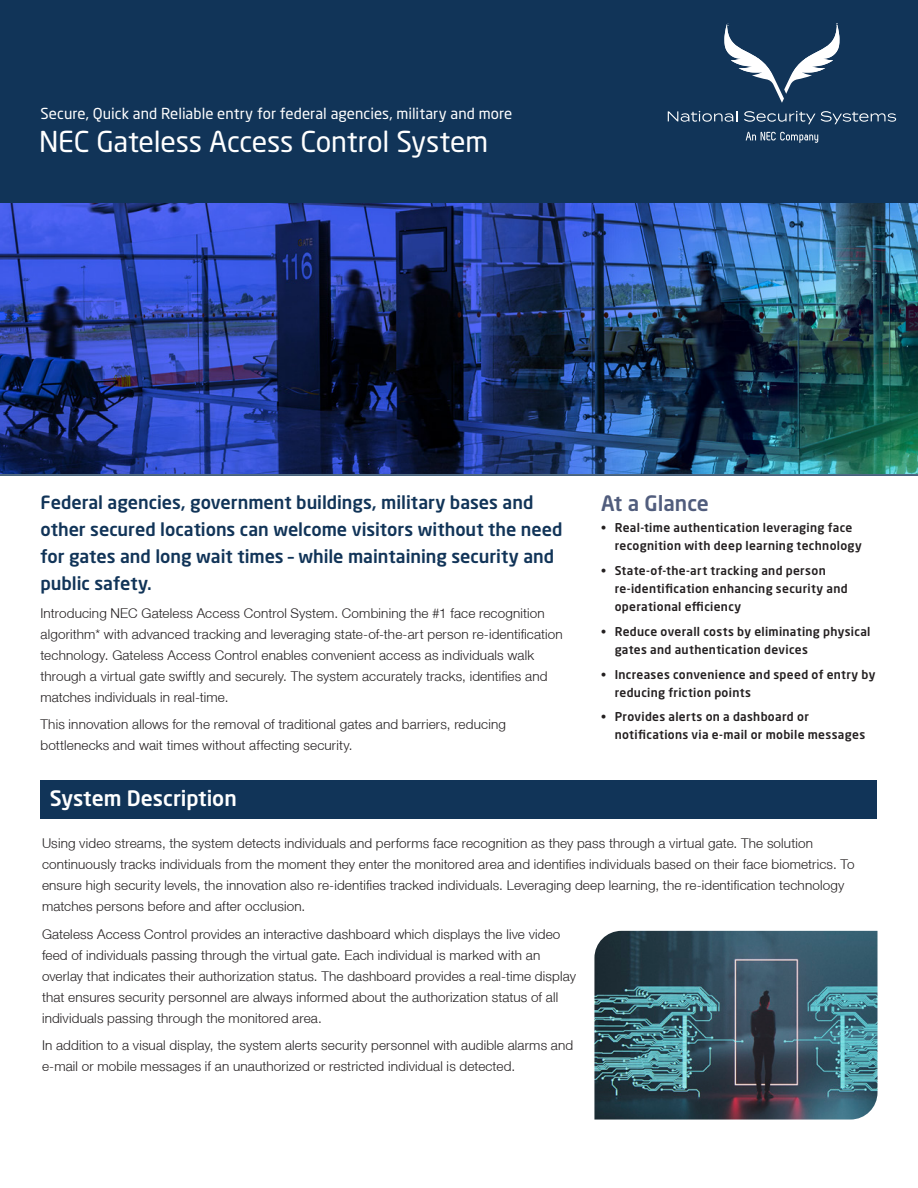
<style>
.page{position:relative;width:918px;height:1188px;background:#fff}
.page>*{position:absolute;margin:0;border:0;box-sizing:border-box;transform-origin:0 0}
.Paragraph_Style_1{font:28.5px "Neo Sans Std";letter-spacing:-.01em;color:#fff}
.Paragraph_Style_1-2{font:500 21px "Neo Sans Pro";color:#fff}
.Paragraph_Style_1-3{font:500 21px "Neo Sans Pro";color:#515d7d}
.Justified{font:500 18px/27px "Neo Sans Pro";color:#113458}
.Paragraph_Style_1-4{font:15px "Neo Sans Std";letter-spacing:.005em;color:#fff}
.Justified-2{font:300 13.5px/21px "Helvetica Neue LT";letter-spacing:.01em;color:#231f20}
.t1{font:500 12px/18px "Neo Sans Pro";letter-spacing:.025em;color:#231f20}
</style>
<div class="page">
<div style="left:0;top:0;width:918px;height:203px;background:#113458"></div>
<hr style="left:0;top:474px;width:918px;height:2px;background:#113458">
<div style="left:40px;top:781px;width:838px;height:38px;background:#113458"></div>
<svg style="left:724px;top:24px;width:116px;height:79px"></svg>
<svg style="left:746px;top:132px;width:72px;height:11px"></svg>
<svg style="left:668px;top:111px;width:69px;height:11px"></svg>
<svg style="left:744px;top:111px;width:71px;height:13px"></svg>
<svg style="left:821px;top:111px;width:75px;height:13px"></svg>
<img style="left:0;top:203px;width:918px;height:271px">
<img style="left:594px;top:931px;width:284px;height:189px">
<p class="Paragraph_Style_1-4" style="left:40px;top:105px;width:473px">Secure, Quick and Reliable entry for federal agencies, military and more</p>
<p class="Paragraph_Style_1" style="left:39px;top:124px;width:451px">NEC Gateless Access Control System</p>
<p class="Justified" style="left:40px;top:488px;width:524px">Federal agencies, government buildings, military bases and other secured locations can welcome visitors without the need for gates and long wait times – while maintaining security and public safety.</p>
<p class="Justified-2" style="left:40px;top:602px;width:524px">Introducing NEC Gateless Access Control System. Combining the #1 face recognition algorithm* with advanced tracking and leveraging state-of-the-art person re-identification technology. Gateless Access Control enables convenient access as individuals walk through a virtual gate swiftly and securely. The system accurately tracks, identifies and matches individuals in real-time.</p>
<p class="Justified-2" style="left:40px;top:714px;width:467px">This innovation allows for the removal of traditional gates and barriers, reducing bottlenecks and wait times without affecting security.</p>
<p class="Paragraph_Style_1-2" style="left:50px;top:785px;width:189px">System Description</p>
<p class="Paragraph_Style_1-3" style="left:601px;top:490px;width:109px">At a Glance</p>
<p class="t1" style="left:615px;top:519px;width:249px;text-indent:-14px">• Real-time authentication leveraging face recognition with deep learning technology</p>
<p class="t1" style="left:615px;top:561px;width:235px;text-indent:-14px">• State-of-the-art tracking and person re-identification enhancing security and operational efficiency</p>
<p class="t1" style="left:615px;top:622px;width:257px;text-indent:-14px">• Reduce overall costs by eliminating physical gates and authentication devices</p>
<p class="t1" style="left:615px;top:665px;width:262px;text-indent:-14px">• Increases convenience and speed of entry by reducing friction points</p>
<p class="t1" style="left:615px;top:708px;width:252px;text-indent:-14px">• Provides alerts on a dashboard or notifications via e-mail or mobile messages</p>
<p class="Justified-2" style="left:42px;top:832px;width:814px">Using video streams, the system detects individuals and performs face recognition as they pass through a virtual gate. The solution continuously tracks individuals from the moment they enter the monitored area and identifies individuals based on their face biometrics. To ensure high security levels, the innovation also re-identifies tracked individuals. Leveraging deep learning, the re-identification technology matches persons before and after occlusion.</p>
<p class="Justified-2" style="left:42px;top:923px;width:536px">Gateless Access Control provides an interactive dashboard which displays the live video feed of individuals passing through the virtual gate. Each individual is marked with an overlay that indicates their authorization status. The dashboard provides a real-time display that ensures security personnel are always informed about the authorization status of all individuals passing through the monitored area.</p>
<p class="Justified-2" style="left:42px;top:1035px;width:533px">In addition to a visual display, the system alerts security personnel with audible alarms and e-mail or mobile messages if an unauthorized or restricted individual is detected.</p>
</div>
